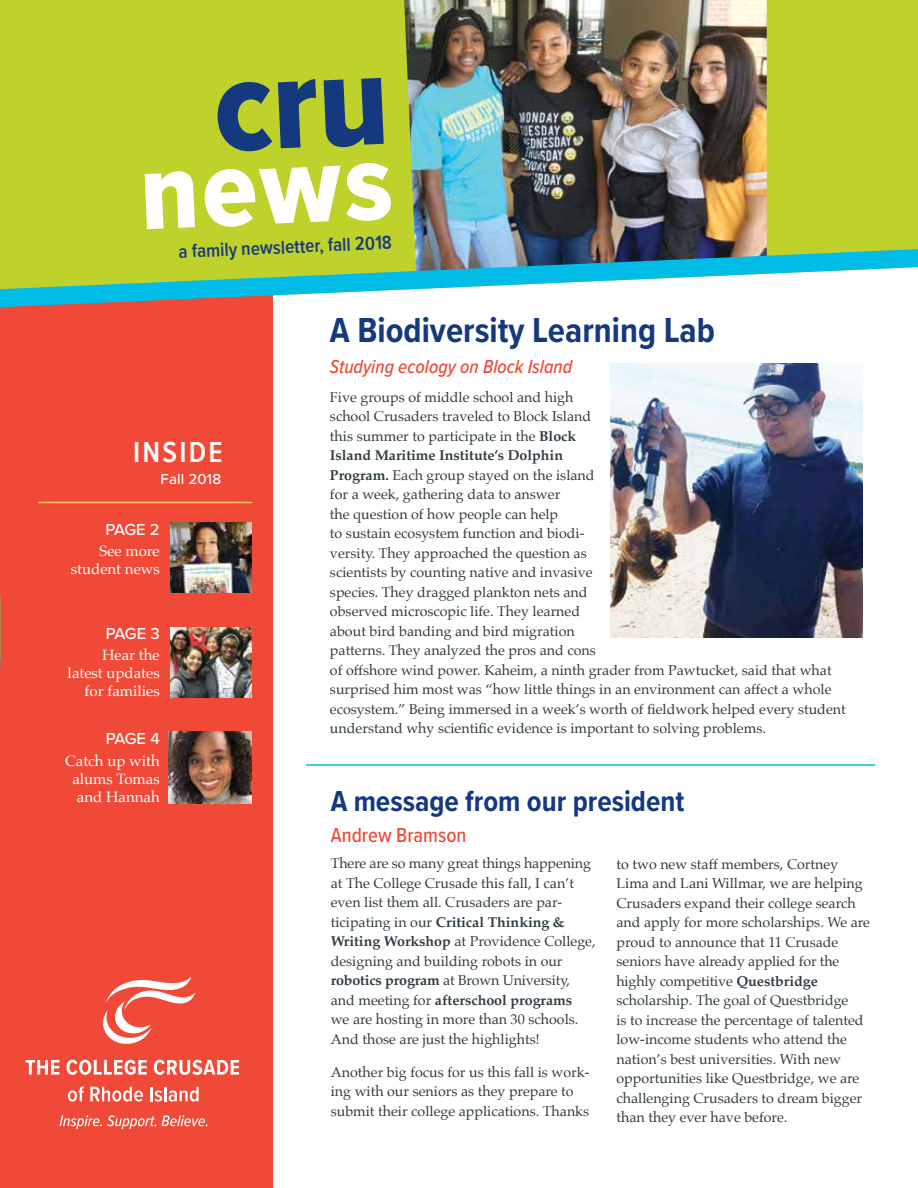
<style>
.page{position:relative;width:918px;height:1188px;background:#fff}
.page>*{position:absolute;margin:0;border:0;box-sizing:border-box;transform-origin:0 0}
.t1{font:114px "Proxima Nova Cond Extrabld";color:#fff}
.t2{font:700 36px "Proxima Nova Cond";color:#15397f}
.t3{font:700 30px "Proxima Nova Cond";color:#15397f}
.t4{font:600 30px "Proxima Nova Cond";letter-spacing:.075em;color:#fff}
.t5{font:500 21px "Proxima Nova Cond";color:#f04937}
.t6{font:italic 500 19.5px "Proxima Nova Cond";color:#f04937}
.t7{font:600 19.5px "Proxima Nova Cond";color:#15397f}
.t8{font:500 16.5px "Proxima Nova";letter-spacing:-.035em;color:#fff}
.t9{font:15px/18px "Palatino";color:#fff;text-align:right}
.t10{font:500 15px "Proxima Nova";letter-spacing:.01em;color:#fff}
.t11{font:14.25px/19.5px "Palatino";color:#303c42}
.s1{font-weight:700}
</style>
<div class="page">
<div style="left:0;top:0;width:918px;height:249px;background:#bfd22b"></div>
<img style="left:404px;top:0;width:363px;height:249px">
<div style="left:0;top:292px;width:272px;height:896px;background:#f04937"></div>
<svg style="left:0;top:249px;width:918px;height:58px"></svg>
<img style="left:171px;top:522px;width:81px;height:70px">
<img style="left:171px;top:627px;width:81px;height:71px">
<img style="left:168px;top:731px;width:84px;height:73px">
<hr style="left:306px;top:764px;width:569px;height:2px;background:#00bce7">
<img style="left:611px;top:364px;width:252px;height:273px">
<svg style="left:103px;top:976px;width:92px;height:68px"></svg>
<svg style="left:26px;top:1060px;width:33px;height:15px"></svg>
<svg style="left:66px;top:1060px;width:81px;height:15px"></svg>
<svg style="left:154px;top:1060px;width:85px;height:15px"></svg>
<svg style="left:68px;top:1086px;width:16px;height:16px"></svg>
<svg style="left:90px;top:1087px;width:53px;height:15px"></svg>
<svg style="left:150px;top:1087px;width:49px;height:15px"></svg>
<svg style="left:59px;top:1115px;width:148px;height:14px"></svg>
<hr style="left:38px;top:502px;width:214px;height:1px;background:#ffcb58">
<div style="left:216px;top:78px;width:168px;height:74px;background:#bfd22b"></div>
<h1 class="t1" style="left:135px;top:109px;width:254px;rotate:-3deg">news</h1>
<h3 class="t7" style="left:178px;top:238px;width:215px;rotate:-3deg">a family newsletter, fall 2018</h3>
<h3 class="t4" style="left:133px;top:430px;width:91px">INSIDE</h3>
<p class="t10" style="left:161px;top:467px;width:62px">Fall 2018</p>
<p class="t8" style="left:105px;top:517px;width:56px">PAGE 2</p>
<p class="t9" style="left:71px;top:542px;width:90px">See more student news</p>
<p class="t8" style="left:106px;top:621px;width:55px">PAGE 3</p>
<p class="t9" style="left:68px;top:646px;width:94px">Hear the latest updates for families</p>
<p class="t8" style="left:106px;top:726px;width:55px">PAGE 4</p>
<p class="t9" style="left:65px;top:752px;width:96px">Catch up with alums Tomas and Hannah</p>
<h2 class="t2" style="left:330px;top:303px;width:386px">A Biodiversity Learning Lab</h2>
<h3 class="t6" style="left:330px;top:353px;width:244px">Studying ecology on Block Island</h3>
<p class="t11" style="left:330px;top:387px;width:517px">Five groups of middle school and high<br>school Crusaders traveled to Block Island<br>this summer to participate in the <span class="s1">Block<br>Island Maritime Institute’s Dolphin<br>Program.</span> Each group stayed on the island<br>for a week, gathering data to answer<br>the question of how people can help<br>to sustain ecosystem function and biodi-<br>versity. They approached the question as<br>scientists by counting native and invasive<br>species. They dragged plankton nets and<br>observed microscopic life. They learned<br>about bird banding and bird migration<br>patterns. They analyzed the pros and cons<br>of offshore wind power. Kaheim, a ninth grader from Pawtucket, said that what surprised him most was “how little things in an environment can affect a whole ecosystem.” Being immersed in a week’s worth of fieldwork helped every student understand why scientific evidence is important to solving problems.</p>
<h3 class="t3" style="left:331px;top:779px;width:355px">A message from our president</h3>
<h3 class="t5" style="left:331px;top:820px;width:137px">Andrew Bramson</h3>
<p class="t11" style="left:331px;top:854px;width:266px">There are so many great things happening at The College Crusade this fall, I can’t even list them all. Crusaders are par&shy;ticipating in our <span class="s1">Critical Thinking &amp; Writing Workshop</span> at Providence College, designing and building robots in our <span class="s1">robotics program</span> at Brown University, and meeting for <span class="s1">afterschool programs<br></span>we are hosting in more than 30 schools.<br>And those are just the highlights!</p>
<p class="t11" style="left:331px;top:1062px;width:260px">Another big focus for us this fall is work&shy;ing with our seniors as they prepare to submit their college applications. Thanks</p>
<p class="t11" style="left:617px;top:854px;width:255px">to two new staff members, Cortney Lima and Lani Willmar, we are helping Crusaders expand their college search and apply for more scholarships. We are proud to announce that 11 Crusade seniors have already applied for the highly competitive <span class="s1">Questbridge </span>scholarship. The goal of Questbridge<br>is to increase the percentage of talented low-income students who attend the nation’s best universities. With new opportunities like Questbridge, we are challenging Crusaders to dream bigger than they ever have before.</p>
</div>
